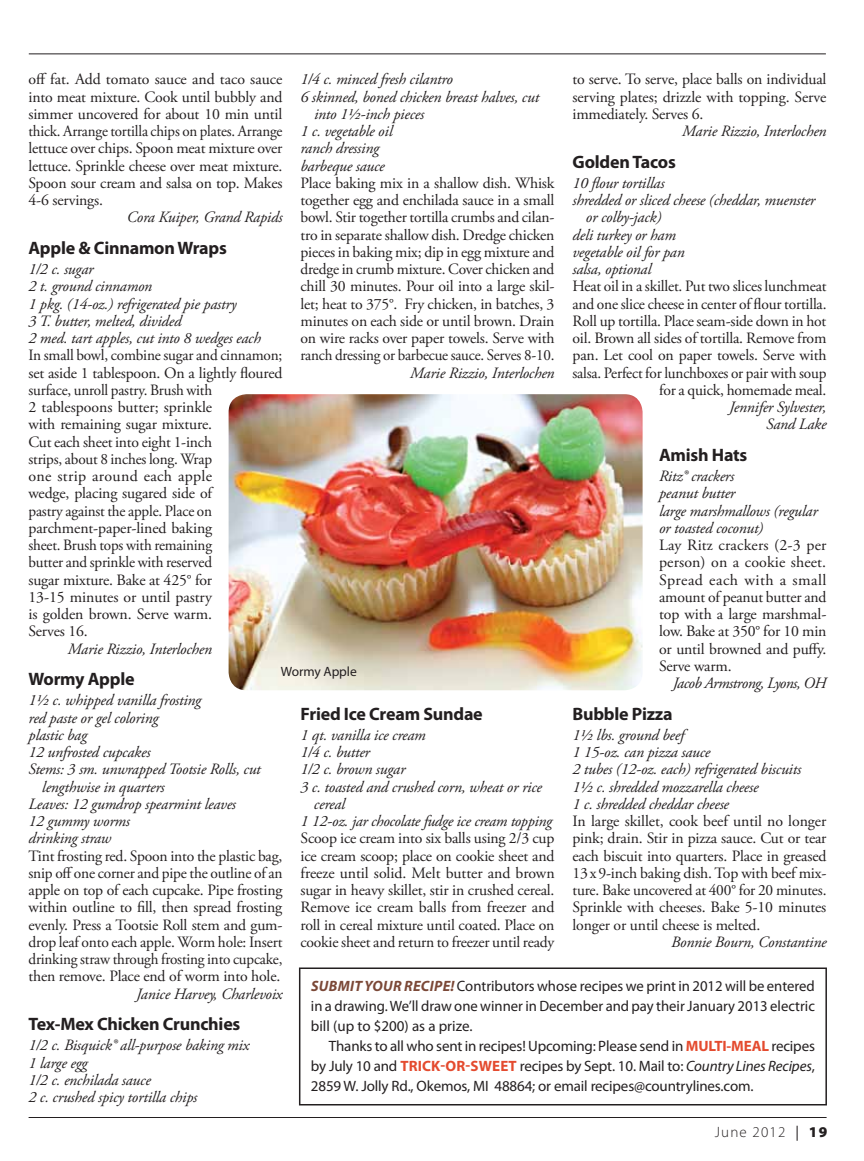
<style>
.page{position:relative;width:864px;height:1161px;background:#fff}
.page>*{position:absolute;margin:0;border:0;box-sizing:border-box;transform-origin:0 0}
.t1{font:700 18px "Myriad Pro";letter-spacing:-.01em;color:#231f20}
.t2{font:15.75px/17.2px "Adobe Garamond Pro";letter-spacing:-.01em;color:#231f20;text-align:justify}
.t3{font:italic 15.75px/17.2px "Adobe Garamond Pro";letter-spacing:-.01em;color:#231f20}
.t4{font:italic 15.75px "Adobe Garamond Pro";letter-spacing:-.03em;color:#231f20}
.t5{font:15px/20px "Myriad Pro";letter-spacing:-.01em;color:#231f20}
.t6{font:300 15px "Myriad Pro";letter-spacing:.08em;color:#231f20}
.t7{font:700 15px "Myriad Pro";color:#e44b2f}
.t8{font:13.5px "Myriad Pro";letter-spacing:-.005em;color:#231f20}
.s1{font-weight:700;font-style:italic;color:#7b4837}
.s2{font-weight:700;color:#e44b2f}
.s3{font-style:italic}
.s4{font-weight:400}
.s5{font-weight:900}
</style>
<div class="page">
<hr style="left:29px;top:1117px;width:798px;height:1px;background:#231f20">
<hr style="left:29px;top:54px;width:797px;height:1px;background:#231f20">
<div style="left:299px;top:968px;width:528px;height:138px;border:2px solid #231f20"></div>
<img style="left:229px;top:394px;width:414px;height:296px">
<p class="t3" style="left:301px;top:71px;width:154px">1/4 c. minced fresh cilantro</p>
<p class="t3" style="left:301px;top:88px;width:240px">6 skinned, boned chicken breast halves, cut</p>
<p class="t3" style="left:314px;top:106px;width:112px">into 1½-inch pieces</p>
<p class="t3" style="left:301px;top:123px;width:94px">1 c. vegetable oil</p>
<p class="t3" style="left:301px;top:140px;width:80px">ranch dressing</p>
<p class="t3" style="left:301px;top:157px;width:86px">barbeque sauce</p>
<p class="t2" style="left:300px;top:175px;width:256px">Place baking mix in a shallow dish. Whisk together egg and enchilada sauce in a small bowl. Stir together tortilla crumbs and cilan&shy;tro in separate shallow dish. Dredge chicken pieces in baking mix; dip in egg mixture and dredge in crumb mixture. Cover chicken and chill 30 minutes. Pour oil into a large skil&shy;let; heat to 375°. Fry chicken, in batches, 3 minutes on each side or until brown. Drain on wire racks over paper towels. Serve with ranch dressing or barbecue sauce. Serves 8-10.</p>
<p class="t3" style="left:410px;top:364px;width:146px">Marie Rizzio, Interlochen</p>
<p class="t2" style="left:28px;top:71px;width:256px">off fat. Add tomato sauce and taco sauce into meat mixture. Cook until bubbly and simmer uncovered for about 10 min until thick. Arrange tortilla chips on plates. Arrange lettuce over chips. Spoon meat mixture over lettuce. Sprinkle cheese over meat mixture.<br>Spoon sour cream and salsa on top. Makes 4-6 servings.</p>
<p class="t3" style="left:127px;top:209px;width:157px">Cora Kuiper, Grand Rapids</p>
<p class="t1" style="left:28px;top:236px;width:200px">Apple &amp; Cinnamon Wraps</p>
<p class="t3" style="left:28px;top:261px;width:234px">1/2 c. sugar<br>2 t. ground cinnamon<br>1 pkg. (14-oz.) refrigerated pie pastry<br>3 T. butter, melted, divided<br>2 med. tart apples, cut into 8 wedges each</p>
<p class="t2" style="left:28px;top:347px;width:255px;text-align:left">In small bowl, combine sugar and cinnamon; set aside 1 tablespoon. On a lightly floured surface, unroll pastry. Brush with<br>2 tablespoons butter; sprinkle<br>with remaining sugar mixture.<br>Cut each sheet into eight 1-inch<br>strips, about 8 inches long. Wrap<br>one strip around each apple<br>wedge, placing sugared side of<br>pastry against the apple. Place on parchment-paper-lined baking<br>sheet. Brush tops with remaining<br>butter and sprinkle with reserved<br>sugar mixture. Bake at 425° for<br>13-15 minutes or until pastry<br>is golden brown. Serve warm.<br>Serves 16.</p>
<p class="t3" style="left:68px;top:640px;width:146px">Marie Rizzio, Interlochen</p>
<p class="t1" style="left:28px;top:667px;width:108px">Wormy Apple</p>
<p class="t3" style="left:28px;top:692px;width:174px">1½ c. whipped vanilla frosting</p>
<p class="t3" style="left:28px;top:709px;width:132px">red paste or gel coloring</p>
<p class="t3" style="left:28px;top:727px;width:60px">plastic bag</p>
<p class="t3" style="left:28px;top:744px;width:123px">12 unfrosted cupcakes</p>
<p class="t3" style="left:28px;top:761px;width:234px">Stems: 3 sm. unwrapped Tootsie Rolls, cut</p>
<p class="t3" style="left:42px;top:778px;width:124px">lengthwise in quarters</p>
<p class="t3" style="left:28px;top:796px;width:209px">Leaves: 12 gumdrop spearmint leaves</p>
<p class="t3" style="left:28px;top:813px;width:103px">12 gummy worms</p>
<p class="t3" style="left:28px;top:830px;width:84px">drinking straw</p>
<p class="t2" style="left:28px;top:848px;width:256px">Tint frosting red. Spoon into the plastic bag, snip off one corner and pipe the outline of an apple on top of each cupcake. Pipe frosting within outline to fill, then spread frosting evenly. Press a Tootsie Roll stem and gum&shy;drop leaf onto each apple. Worm hole: Insert drinking straw through frosting into cupcake, then remove. Place end of worm into hole.</p>
<p class="t3" style="left:136px;top:985px;width:148px">Janice Harvey, Charlevoix</p>
<p class="t1" style="left:28px;top:1012px;width:213px">Tex-Mex Chicken Crunchies</p>
<p class="t3" style="left:28px;top:1037px;width:222px">1/2 c. Bisquick® all-purpose baking mix<br>1 large egg<br>1/2 c. enchilada sauce<br>2 c. crushed spicy tortilla chips</p>
<p class="t2" style="left:573px;top:71px;width:255px">to serve. To serve, place balls on individual serving plates; drizzle with topping. Serve immediately. Serves 6.</p>
<p class="t3" style="left:682px;top:123px;width:146px">Marie Rizzio, Interlochen</p>
<p class="t1" style="left:573px;top:150px;width:105px">Golden Tacos</p>
<p class="t3" style="left:573px;top:175px;width:93px">10 flour tortillas</p>
<p class="t3" style="left:573px;top:192px;width:244px">shredded or sliced cheese (cheddar, muenster</p>
<p class="t3" style="left:586px;top:209px;width:77px">or colby-jack)</p>
<p class="t3" style="left:573px;top:226px;width:105px">deli turkey or ham</p>
<p class="t3" style="left:573px;top:244px;width:114px">vegetable oil for pan</p>
<p class="t3" style="left:573px;top:261px;width:80px">salsa, optional</p>
<p class="t2" style="left:573px;top:278px;width:256px;text-align:right">Heat oil in a skillet. Put two slices lunchmeat and one slice cheese in center of flour tortilla.<br>Roll up tortilla. Place seam-side down in hot oil. Brown all sides of tortilla. Remove from pan. Let cool on paper towels. Serve with salsa. Perfect for lunchboxes or pair with soup for a quick, homemade meal.</p>
<p class="t3" style="left:729px;top:399px;width:99px;text-align:right">Jennifer Sylvester,<br>Sand Lake</p>
<p class="t1" style="left:659px;top:443px;width:90px">Amish Hats</p>
<p class="t3" style="left:659px;top:468px;width:160px">Ritz® crackers<br>peanut butter<br>large marshmallows (regular or toasted coconut)</p>
<p class="t2" style="left:659px;top:537px;width:169px">Lay Ritz crackers (2-3 per person) on a cookie sheet.<br>Spread each with a small amount of peanut butter and top with a large marshmal&shy;low. Bake at 350° for 10 min or until browned and puffy.<br>Serve warm.</p>
<p class="t4" style="left:673px;top:674px;width:155px">Jacob Armstrong, Lyons, OH</p>
<p class="t1" style="left:572px;top:702px;width:102px">Bubble Pizza</p>
<p class="t3" style="left:572px;top:727px;width:230px">1½ lbs. ground beef<br>1 15-oz. can pizza sauce<br>2 tubes (12-oz. each) refrigerated biscuits<br>1½ c. shredded mozzarella cheese<br>1 c. shredded cheddar cheese</p>
<p class="t2" style="left:572px;top:813px;width:256px">In large skillet, cook beef until no longer pink; drain. Stir in pizza sauce. Cut or tear each biscuit into quarters. Place in greased 13 x 9-inch baking dish. Top with beef mix&shy;ture. Bake uncovered at 400° for 20 minutes.<br>Sprinkle with cheeses. Bake 5-10 minutes longer or until cheese is melted.</p>
<p class="t3" style="left:671px;top:934px;width:157px">Bonnie Bourn, Constantine</p>
<p class="t8" style="left:281px;top:663px;width:78px">Wormy Apple</p>
<p class="t1" style="left:300px;top:702px;width:184px">Fried Ice Cream Sundae</p>
<p class="t3" style="left:300px;top:727px;width:127px">1 qt. vanilla ice cream</p>
<p class="t3" style="left:300px;top:744px;width:71px">1/4 c. butter</p>
<p class="t3" style="left:300px;top:761px;width:106px">1/2 c. brown sugar</p>
<p class="t3" style="left:300px;top:778px;width:243px">3 c. toasted and crushed corn, wheat or rice</p>
<p class="t3" style="left:314px;top:796px;width:33px">cereal</p>
<p class="t3" style="left:300px;top:813px;width:253px">1 12-oz. jar chocolate fudge ice cream topping</p>
<p class="t2" style="left:300px;top:830px;width:256px">Scoop ice cream into six balls using 2/3 cup ice cream scoop; place on cookie sheet and freeze until solid. Melt butter and brown sugar in heavy skillet, stir in crushed cereal.<br>Remove ice cream balls from freezer and roll in cereal mixture until coated. Place on cookie sheet and return to freezer until ready</p>
<p class="t5" style="left:311px;top:976px;width:505px;text-align:justify"><span class="s1">SUBMIT YOUR RECIPE!</span> Contributors whose recipes we print in 2012 will be entered in a drawing. We’ll draw one winner in December and pay their January 2013 electric bill (up to $200) as a prize.</p>
<p class="t5" style="left:311px;top:1035px;width:506px;text-indent:18px">Thanks to all who sent in recipes! Upcoming: Please send in <span class="s2">MULTI-MEAL</span> recipes by July 10 and <span class="s2">Trick</span></p>
<p class="t5" style="left:311px;top:1055px;width:505px;text-indent:209px">recipes by Sept. 10. Mail to: <span class="s3">Country Lines Recipes</span>,<br>2859 W. Jolly Rd., Okemos, MI 48864; or email recipes@countrylines.com.</p>
<p class="t7" style="left:441px;top:1056px;width:61px">-or-Sweet</p>
<p class="t6" style="left:715px;top:1123px;width:114px">June 2012 <span class="s4">|</span> <span class="s5">19</span></p>
</div>
